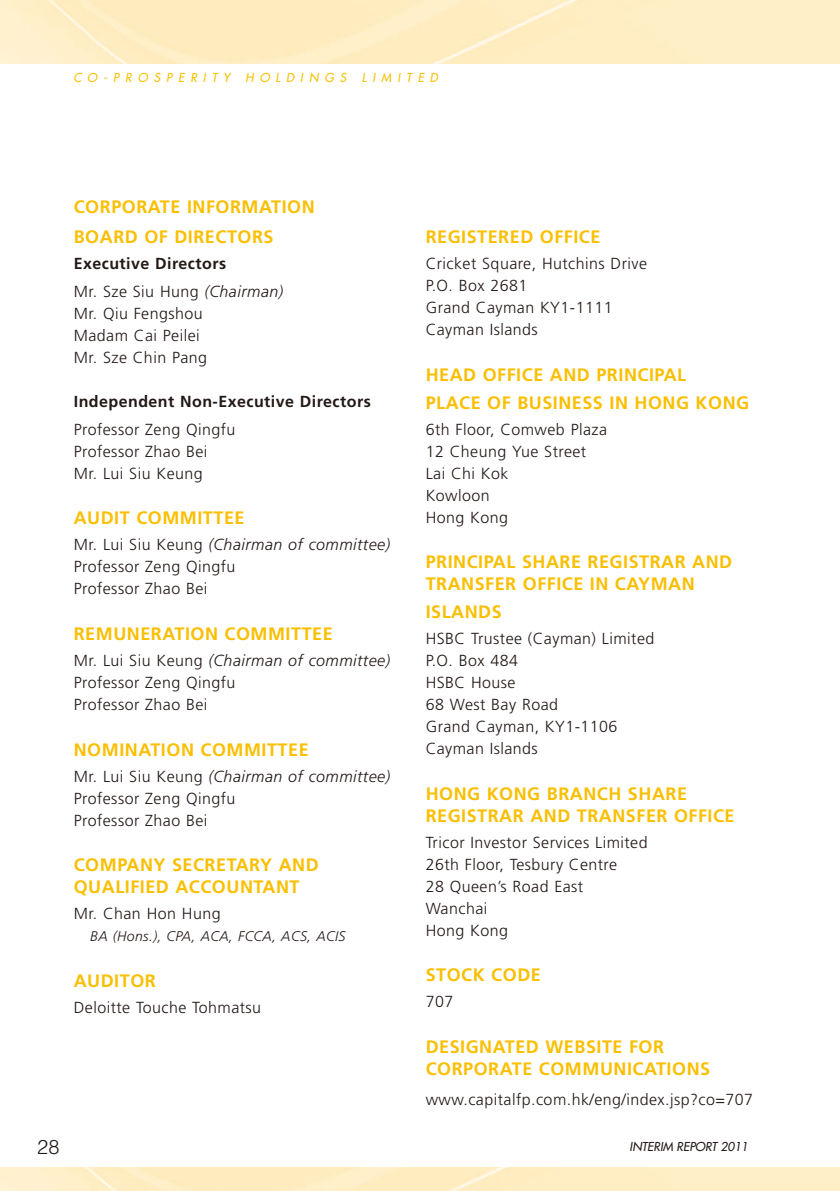
<style>
.page{position:relative;width:840px;height:1191px;background:#fff}
.page>*{position:absolute;margin:0;border:0;box-sizing:border-box;transform-origin:0 0}
.t1{font:300 20px "Helvetica LT Std";color:#231916}
.t2{font:700 18px/22px "Frutiger LT Std";letter-spacing:.03em;color:#fabf00}
.t3{font:300 16px/22px "Frutiger LT Std";letter-spacing:.03em;color:#231916}
.t4{font:700 16px/27.6px "Frutiger LT Std";letter-spacing:.03em;color:#231916}
.t5{font:italic 300 14px "Frutiger LT Std";letter-spacing:.03em;color:#231916}
.t6{font:italic 500 12px "Futura Std";letter-spacing:.5em;color:#fabf00}
.t7{font:italic 500 12px "Futura Std";color:#231916}
.s1{font-weight:300}
.s2{font-weight:300;font-style:italic}
.s3{font-style:italic}
</style>
<div class="page">
<img style="left:0;top:1167px;width:839px;height:24px">
<div style="left:0;top:0;width:839px;height:64px;background:#ffeec4"></div>
<p class="t6" style="left:73px;top:70px;width:158px">CO-PROSPERITY</p>
<p class="t6" style="left:245px;top:70px;width:102px">HOLDINGS</p>
<p class="t6" style="left:361px;top:70px;width:78px">LIMITED</p>
<p class="t2" style="left:74px;top:192px;width:242px;line-height:29.6px">CORPORATE INFORMATION<br>BOARD OF DIRECTORS</p>
<p class="t4" style="left:74px;top:250px;width:211px">Executive Directors<br><span class="s1">Mr. Sze Siu Hung</span> <span class="s2">(Chairman)</span></p>
<p class="t3" style="left:74px;top:302px;width:135px">Mr. Qiu Fengshou<br>Madam Cai Peilei<br>Mr. Sze Chin Pang</p>
<p class="t4" style="left:74px;top:387px;width:298px">Independent Non-Executive Directors</p>
<p class="t3" style="left:74px;top:418px;width:163px">Professor Zeng Qingfu<br>Professor Zhao Bei<br>Mr. Lui Siu Keung</p>
<p class="t2" style="left:74px;top:507px;width:172px">AUDIT COMMITTEE</p>
<p class="t3" style="left:74px;top:534px;width:317px">Mr. Lui Siu Keung <span class="s3">(Chairman of committee)<br></span>Professor Zeng Qingfu<br>Professor Zhao Bei</p>
<p class="t2" style="left:74px;top:623px;width:260px">REMUNERATION COMMITTEE</p>
<p class="t3" style="left:74px;top:649px;width:317px">Mr. Lui Siu Keung <span class="s3">(Chairman of committee)<br></span>Professor Zeng Qingfu<br>Professor Zhao Bei</p>
<p class="t2" style="left:74px;top:738px;width:236px">NOMINATION COMMITTEE</p>
<p class="t3" style="left:74px;top:765px;width:317px">Mr. Lui Siu Keung <span class="s3">(Chairman of committee)<br></span>Professor Zeng Qingfu<br>Professor Zhao Bei</p>
<p class="t2" style="left:74px;top:854px;width:246px">COMPANY SECRETARY AND<br>QUALIFIED ACCOUNTANT</p>
<p class="t3" style="left:74px;top:903px;width:148px">Mr. Chan Hon Hung</p>
<p class="t5" style="left:90px;top:928px;width:257px">BA (Hons.), CPA, ACA, FCCA, ACS, ACIS</p>
<p class="t2" style="left:74px;top:970px;width:84px">AUDITOR</p>
<p class="t3" style="left:74px;top:996px;width:189px">Deloitte Touche Tohmatsu</p>
<p class="t2" style="left:425px;top:226px;width:176px">REGISTERED OFFICE</p>
<p class="t3" style="left:425px;top:253px;width:223px">Cricket Square, Hutchins Drive<br>P.O. Box 2681<br>Grand Cayman KY1-1111<br>Cayman Islands</p>
<p class="t2" style="left:425px;top:361px;width:325px;line-height:27.6px">HEAD OFFICE AND PRINCIPAL<br>PLACE OF BUSINESS IN HONG KONG</p>
<p class="t3" style="left:425px;top:418px;width:183px">6th Floor, Comweb Plaza<br>12 Cheung Yue Street<br>Lai Chi Kok<br>Kowloon<br>Hong Kong</p>
<p class="t2" style="left:425px;top:551px;width:308px">PRINCIPAL SHARE REGISTRAR AND<br>TRANSFER OFFICE IN CAYMAN</p>
<p class="t2" style="left:425px;top:601px;width:78px">ISLANDS</p>
<p class="t3" style="left:425px;top:627px;width:230px">HSBC Trustee (Cayman) Limited<br>P.O. Box 484<br>HSBC House<br>68 West Bay Road<br>Grand Cayman, KY1-1106<br>Cayman Islands</p>
<p class="t2" style="left:425px;top:782px;width:310px">HONG KONG BRANCH SHARE<br>REGISTRAR AND TRANSFER OFFICE</p>
<p class="t3" style="left:425px;top:831px;width:223px">Tricor Investor Services Limited<br>26th Floor, Tesbury Centre<br>28 Queen’s Road East<br>Wanchai<br>Hong Kong</p>
<p class="t2" style="left:425px;top:964px;width:117px">STOCK CODE</p>
<p class="t3" style="left:425px;top:991px;width:29px">707</p>
<p class="t2" style="left:425px;top:1036px;width:286px">DESIGNATED WEBSITE FOR<br>CORPORATE COMMUNICATIONS</p>
<p class="t3" style="left:425px;top:1088px;width:329px">www.capitalfp.com.hk/eng/index.jsp?co=707</p>
<p class="t1" style="left:37px;top:1133px;width:24px">28</p>
<p class="t7" style="left:629px;top:1138px;width:120px">INTERIM REPORT 2011</p>
</div>
